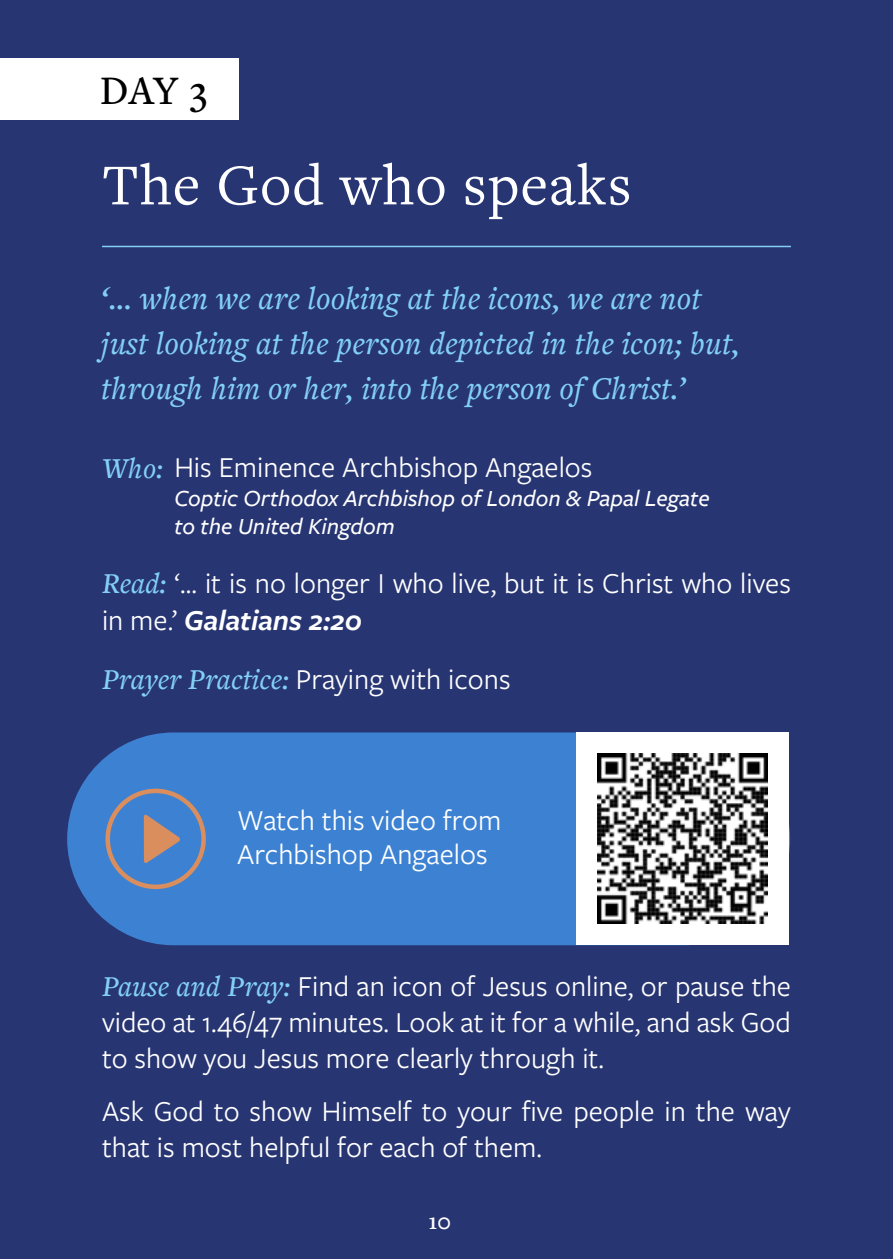
<style>
.page{position:relative;width:893px;height:1259px;background:#273572}
.page>*{position:absolute;margin:0;border:0;box-sizing:border-box;transform-origin:0 0}
.t1{font:60px "Freight Text Pro";letter-spacing:.02em;color:#fff}
.t2{font:500 42px "Freight Text Pro";color:#000}
.t3{font:italic 500 33px/45px "Freight Text Pro";letter-spacing:.005em;color:#83d0f5}
.t4{font:30px/36px "Freight Sans Pro";color:#fff}
.t5{font:italic 500 24px/28.8px "Freight Sans Pro";color:#fff}
.t6{font:600 24px "Freight Text Pro";color:#fff}
.s1{font-family:"Freight Text Pro";font-weight:500;font-style:italic;color:#83d0f5}
.s2{font-weight:600;font-style:italic}
</style>
<div class="page">
<div style="left:67px;top:732px;width:723px;height:213px;background:#3d82d2;border-radius:106px"></div>
<div style="left:577px;top:732px;width:212px;height:213px;background:#fff"></div>
<div style="left:0;top:59px;width:238px;height:61px;background:#fff"></div>
<hr style="left:102px;top:246px;width:689px;height:1px;background:#83d0f5">
<svg style="left:105px;top:788px;width:101px;height:101px"></svg>
<img style="left:598px;top:754px;width:170px;height:170px">
<h2 class="t2" style="left:100px;top:63px;width:109px">DAY 3</h2>
<h1 class="t1" style="left:102px;top:145px;width:531px">The God who speaks</h1>
<p class="t3" style="left:101px;top:275px;width:640px">‘… when we are looking at the icons, we are not just looking at the person depicted in the icon; but, through him or her, into the person of Christ.’</p>
<p class="t4" style="left:102px;top:448px;width:492px"><span class="s1">Who:</span> His Eminence Archbishop Angaelos</p>
<p class="t5" style="left:174px;top:482px;width:537px">Coptic Orthodox Archbishop of London &amp; Papal Legate to the United Kingdom</p>
<p class="t4" style="left:102px;top:564px;width:690px"><span class="s1">Read:</span> ‘… it is no longer I who live, but it is Christ who lives in me.’ <span class="s2">Galatians 2:20</span></p>
<p class="t4" style="left:102px;top:660px;width:410px"><span class="s1">Prayer Practice:</span> Praying with icons</p>
<p class="t4" style="left:237px;top:802px;width:266px;line-height:33.6px">Watch this video from<br>Archbishop Angaelos</p>
<p class="t4" style="left:102px;top:967px;width:690px;text-align:justify"><span class="s1">Pause and Pray:</span> Find an icon of Jesus online, or pause the video at 1.46/47 minutes. Look at it for a while, and ask God to show you Jesus more clearly through it.</p>
<p class="t4" style="left:102px;top:1092px;width:690px">Ask God to show Himself to your five people in the way that is most helpful for each of them.</p>
<p class="t6" style="left:428px;top:1205px;width:24px">10</p>
</div>
